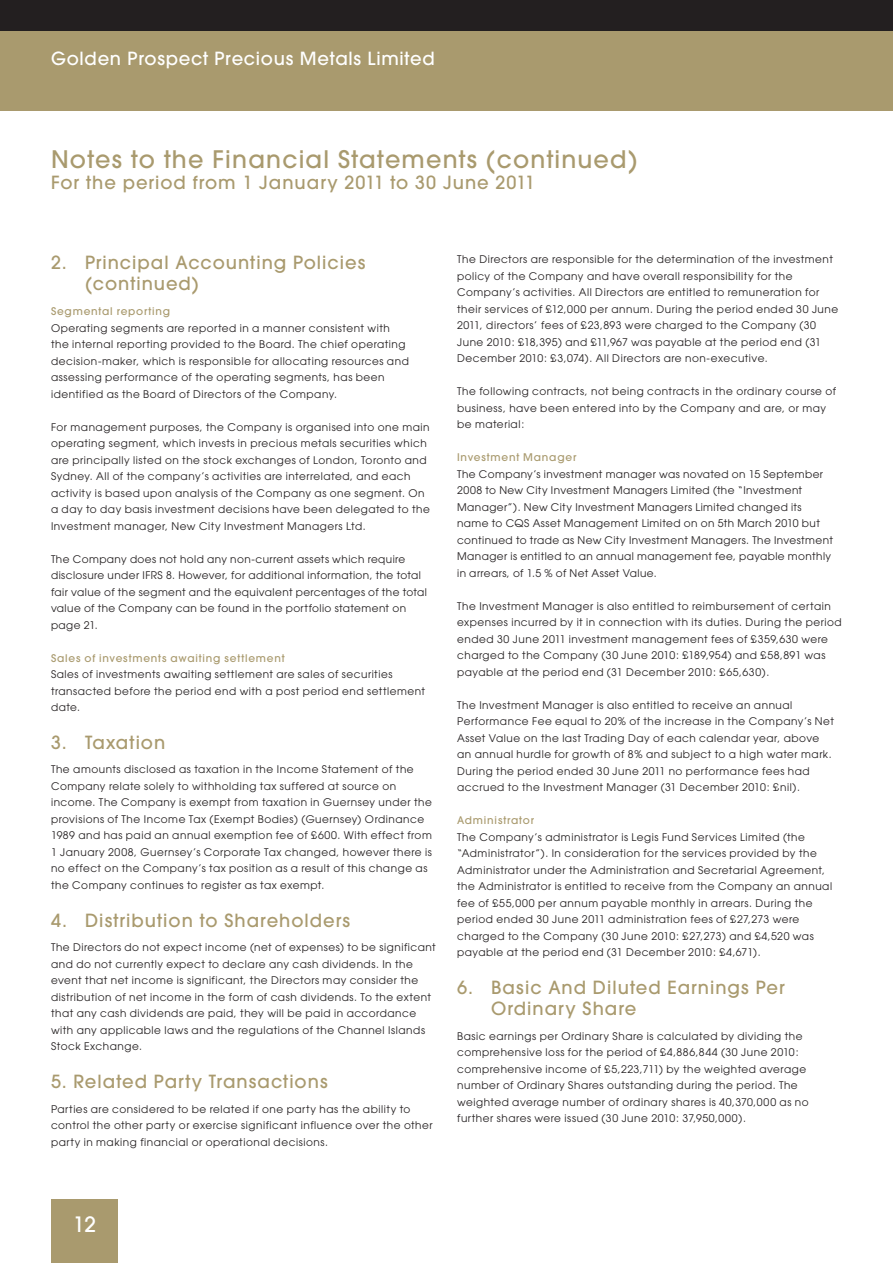
<style>
.page{position:relative;width:893px;height:1263px;background:#fff}
.page>*{position:absolute;margin:0;border:0;box-sizing:border-box;transform-origin:0 0}
.t1{font:500 24px "Avant Garde";letter-spacing:.05em;color:#a99a6e}
.t2{font:500 21px "Avant Garde";color:#fff}
.t3{font:500 18px/21px "Avant Garde";letter-spacing:.055em;color:#a99a6e}
.t4{font:500 18px "Avant Garde";letter-spacing:.04em;color:#fff}
.t5{font:10.5px/16.5px "Avant Garde";letter-spacing:.05em;color:#231f20}
.t6{font:500 10.5px "Avant Garde";letter-spacing:.075em;color:#a99a6e}
</style>
<div class="page">
<div style="left:0;top:30px;width:893px;height:81px;background:#a99a6e"></div>
<div style="left:0;top:0;width:893px;height:31px;background:#231f20"></div>
<div style="left:51px;top:1199px;width:67px;height:64px;background:#a99a6e"></div>
<h3 class="t4" style="left:51px;top:48px;width:385px">Golden Prospect Precious Metals Limited</h3>
<h1 class="t1" style="left:51px;top:144px;width:588px">Notes to the Financial Statements (continued)</h1>
<h3 class="t3" style="left:51px;top:171px;width:485px">For the period from 1 January 2011 to 30 June 2011</h3>
<h3 class="t3" style="left:85px;top:252px;width:282px;text-indent:-34px">2. Principal Accounting Policies (continued)</h3>
<p class="t6" style="left:51px;top:305px;width:121px">Segmental reporting</p>
<p class="t5" style="left:51px;top:320px;width:359px">Operating segments are reported in a manner consistent with the internal reporting provided to the Board. The chief operating decision-maker, which is responsible for allocating resources and assessing performance of the operating segments, has been identified as the Board of Directors of the Company.</p>
<p class="t5" style="left:51px;top:419px;width:380px">For management purposes, the Company is organised into one main operating segment, which invests in precious metals securities which are principally listed on the stock exchanges of London, Toronto and Sydney. All of the company’s activities are interrelated, and each activity is based upon analysis of the Company as one segment. On a day to day basis investment decisions have been delegated to the Investment manager, New City Investment Managers Ltd.</p>
<p class="t5" style="left:51px;top:550px;width:378px">The Company does not hold any non-current assets which require disclosure under IFRS 8. However, for additional information, the total fair value of the segment and the equivalent percentages of the total value of the Company can be found in the portfolio statement on page 21.</p>
<p class="t6" style="left:51px;top:651px;width:235px">Sales of investments awaiting settlement</p>
<p class="t5" style="left:51px;top:666px;width:376px">Sales of investments awaiting settlement are sales of securities transacted before the period end with a post period end settlement date.</p>
<h3 class="t3" style="left:51px;top:732px;width:116px">3. Taxation</h3>
<p class="t5" style="left:51px;top:761px;width:382px">The amounts disclosed as taxation in the Income Statement of the Company relate solely to withholding tax suffered at source on income. The Company is exempt from taxation in Guernsey under the provisions of The Income Tax (Exempt Bodies) (Guernsey) Ordinance 1989 and has paid an annual exemption fee of £600. With effect from 1 January 2008, Guernsey’s Corporate Tax changed, however there is no effect on the Company’s tax position as a result of this change as the Company continues to register as tax exempt.</p>
<h3 class="t3" style="left:51px;top:909px;width:301px">4. Distribution to Shareholders</h3>
<p class="t5" style="left:51px;top:939px;width:386px">The Directors do not expect income (net of expenses) to be significant and do not currently expect to declare any cash dividends. In the event that net income is significant, the Directors may consider the distribution of net income in the form of cash dividends. To the extent that any cash dividends are paid, they will be paid in accordance with any applicable laws and the regulations of the Channel Islands Stock Exchange.</p>
<h3 class="t3" style="left:51px;top:1071px;width:278px">5. Related Party Transactions</h3>
<p class="t5" style="left:51px;top:1100px;width:383px">Parties are considered to be related if one party has the ability to control the other party or exercise significant influence over the other party in making financial or operational decisions.</p>
<p class="t5" style="left:457px;top:251px;width:383px">The Directors are responsible for the determination of the investment policy of the Company and have overall responsibility for the Company’s activities. All Directors are entitled to remuneration for their services of £12,000 per annum. During the period ended 30 June 2011, directors’ fees of £23,893 were charged to the Company (30<br>June 2010: £18,395) and £11,967 was payable at the period end (31<br>December 2010: £3,074). All Directors are non-executive.</p>
<p class="t5" style="left:457px;top:383px;width:380px">The following contracts, not being contracts in the ordinary course of business, have been entered into by the Company and are, or may be material:</p>
<p class="t6" style="left:457px;top:451px;width:121px">Investment Manager</p>
<p class="t5" style="left:457px;top:466px;width:377px">The Company’s investment manager was novated on 15 September 2008 to New City Investment Managers Limited (the “Investment Manager”). New City Investment Managers Limited changed its name to CQS Asset Management Limited on on 5th March 2010 but continued to trade as New City Investment Managers. The Investment Manager is entitled to an annual management fee, payable monthly in arrears, of 1.5 % of Net Asset Value.</p>
<p class="t5" style="left:457px;top:598px;width:386px">The Investment Manager is also entitled to reimbursement of certain expenses incurred by it in connection with its duties. During the period ended 30 June 2011 investment management fees of £359,630 were charged to the Company (30 June 2010: £189,954) and £58,891 was payable at the period end (31 December 2010: £65,630).</p>
<p class="t5" style="left:457px;top:697px;width:378px">The Investment Manager is also entitled to receive an annual Performance Fee equal to 20% of the increase in the Company’s Net Asset Value on the last Trading Day of each calendar year, above an annual hurdle for growth of 8% and subject to a high water mark.<br>During the period ended 30 June 2011 no performance fees had accrued to the Investment Manager (31 December 2010: £nil).</p>
<p class="t6" style="left:457px;top:814px;width:79px">Administrator</p>
<p class="t5" style="left:457px;top:829px;width:376px">The Company’s administrator is Legis Fund Services Limited (the “Administrator”). In consideration for the services provided by the Administrator under the Administration and Secretarial Agreement, the Administrator is entitled to receive from the Company an annual fee of £55,000 per annum payable monthly in arrears. During the period ended 30 June 2011 administration fees of £27,273 were charged to the Company (30 June 2010: £27,273) and £4,520 was payable at the period end (31 December 2010: £4,671).</p>
<h3 class="t3" style="left:491px;top:977px;width:295px;text-indent:-34px">6. Basic And Diluted Earnings Per<br>Ordinary Share</h3>
<p class="t5" style="left:457px;top:1027px;width:353px">Basic earnings per Ordinary Share is calculated by dividing the comprehensive loss for the period of £4,886,844 (30 June 2010: comprehensive income of £5,223,711) by the weighted average number of Ordinary Shares outstanding during the period. The weighted average number of ordinary shares is 40,370,000 as no further shares were issued (30 June 2010: 37,950,000).</p>
<h2 class="t2" style="left:73px;top:1211px;width:25px">12</h2>
</div>
